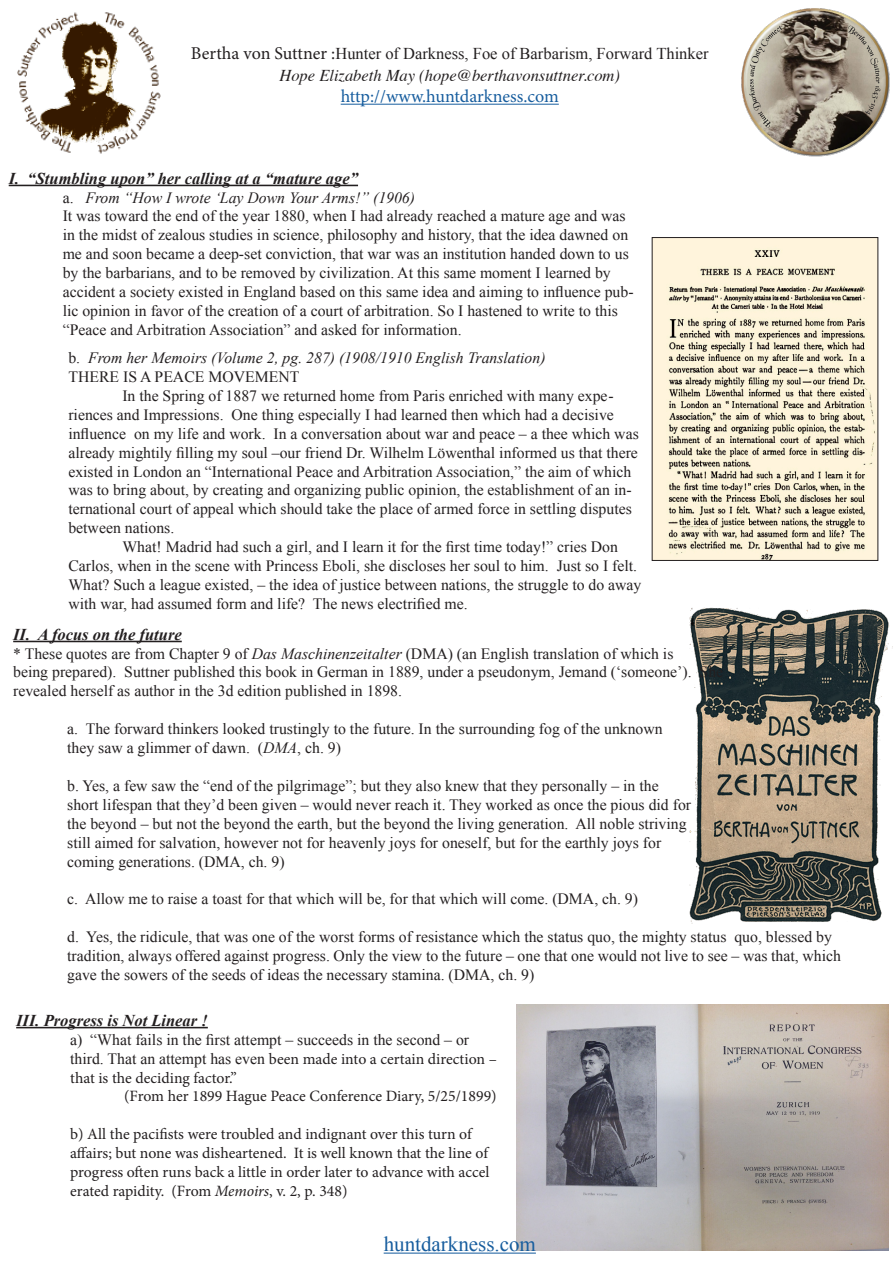
<style>
.page{position:relative;width:893px;height:1263px;background:#fff}
.page>*{position:absolute;margin:0;border:0;box-sizing:border-box;transform-origin:0 0}
.t1{font:21px "Times New Roman";color:#175d9e}
.t2{font:18px "Minion Pro";letter-spacing:-.005em;color:#175d9e}
.t3{font:italic 700 16.5px "Times New Roman";color:#231f20}
.t4{font:16.5px "Times New Roman";color:#231f20}
.t5{font:italic 16.5px "Times";color:#231f20}
.t6{font:15.75px/18.9px "Times New Roman";color:#231f20}
.t7{font:15.75px/18.9px "Minion Pro";color:#231f20}
.t8{font:italic 15.75px "Times New Roman";color:#231f20}
.s1{font-family:"Minion Pro";font-size:18px}
.s2{font-style:normal}
.s3{font-style:italic}
.s4{font-family:"Minion Pro"}
</style>
<div class="page">
<img style="left:516px;top:1004px;width:372px;height:247px">
<img style="left:741px;top:8px;width:149px;height:149px">
<img style="left:654px;top:239px;width:222px;height:320px">
<div style="left:652px;top:237px;width:226px;height:324px;border:1px solid #231f20"></div>
<img style="left:689px;top:607px;width:204px;height:317px">
<img style="left:17px;top:12px;width:144px;height:142px">
<hr style="left:9px;top:185px;width:349px;height:1px;background:#231f20">
<hr style="left:13px;top:641px;width:169px;height:1px;background:#231f20">
<hr style="left:341px;top:104px;width:218px;height:1px;background:#175d9e">
<hr style="left:16px;top:1027px;width:192px;height:1px;background:#231f20">
<hr style="left:384px;top:1252px;width:152px;height:1px;background:#175d9e">
<p class="t4" style="left:191px;top:43px;width:519px"><span class="s1">Bertha von Suttner :</span>Hunter of Darkness, Foe of Barbarism, Forward Thinker</p>
<p class="t5" style="left:279px;top:61px;width:342px">Hope Elizabeth May (hope@berthavonsuttner.com)</p>
<p class="t2" style="left:341px;top:85px;width:220px">http://www.huntdarkness.com</p>
<p class="t3" style="left:9px;top:167px;width:351px">I. “Stumbling upon” her calling at a “mature age”</p>
<p class="t8" style="left:63px;top:186px;width:354px"><span class="s2">a.</span> From “How I wrote ‘Lay Down Your Arms!” (1906)</p>
<p class="t6" style="left:63px;top:206px;width:564px">It was toward the end of the year 1880, when I had already reached a mature age and was</p>
<p class="t6" style="left:63px;top:225px;width:567px">in the midst of zealous studies in science, philosophy and history, that the idea dawned on</p>
<p class="t6" style="left:63px;top:244px;width:568px">me and soon became a deep-set conviction, that war was an institution handed down to us</p>
<p class="t6" style="left:63px;top:263px;width:550px">by the barbarians, and to be removed by civilization. At this same moment I learned by</p>
<p class="t6" style="left:63px;top:282px;width:572px">accident a society existed in England based on this same idea and aiming to influence pub-</p>
<p class="t6" style="left:63px;top:301px;width:557px">lic opinion in favor of the creation of a court of arbitration. So I hastened to write to this</p>
<p class="t6" style="left:63px;top:320px;width:400px">“Peace and Arbitration Association” and asked for information.</p>
<p class="t8" style="left:68px;top:347px;width:479px"><span class="s2">b.</span> From her Memoirs (Volume 2, pg. 287) (1908/1910 English Translation)</p>
<p class="t6" style="left:68px;top:367px;width:233px">THERE IS A PEACE MOVEMENT</p>
<p class="t6" style="left:68px;top:386px;width:572px;text-indent:54px">In the Spring of 1887 we returned home from Paris enriched with many expe&shy;riences and Impressions. One thing especially I had learned then which had a decisive influence on my life and work. In a conversation about war and peace – a thee which was</p>
<p class="t6" style="left:68px;top:443px;width:571px">already mightily filling my soul –our friend Dr. Wilhelm Löwenthal informed us that there</p>
<p class="t6" style="left:68px;top:462px;width:564px">existed in London an “International Peace and Arbitration Association,” the aim of which</p>
<p class="t6" style="left:68px;top:480px;width:565px">was to bring about, by creating and organizing public opinion, the establishment of an in-</p>
<p class="t6" style="left:68px;top:499px;width:565px">ternational court of appeal which should take the place of armed force in settling disputes</p>
<p class="t6" style="left:68px;top:518px;width:107px">between nations.</p>
<p class="t6" style="left:68px;top:537px;width:575px;text-indent:54px">What! Madrid had such a girl, and I learn it for the first time today!” cries Don<br>Carlos, when in the scene with Princess Eboli, she discloses her soul to him. Just so I felt.<br>What? Such a league existed, – the idea of justice between nations, the struggle to do away</p>
<p class="t6" style="left:68px;top:594px;width:401px">with war, had assumed form and life? The news electrified me.</p>
<p class="t3" style="left:13px;top:623px;width:170px">II. A focus on the future</p>
<p class="t6" style="left:13px;top:644px;width:662px">* These quotes are from Chapter 9 of <span class="s3">Das Maschinenzeitalter</span> (DMA) (an English translation of which is</p>
<p class="t6" style="left:13px;top:662px;width:711px">being prepared). Suttner published this book in German in 1889, under a pseudonym, Jemand (‘someone’). She</p>
<p class="t6" style="left:13px;top:681px;width:390px">revealed herself as author in the 3d edition published in 1898.</p>
<p class="t6" style="left:67px;top:719px;width:597px">a. The forward thinkers looked trustingly to the future. In the surrounding fog of the unknown</p>
<p class="t6" style="left:67px;top:738px;width:275px">they saw a glimmer of dawn. (<span class="s3">DMA</span>, ch. 9)</p>
<p class="t6" style="left:67px;top:776px;width:593px">b. Yes, a few saw the “end of the pilgrimage”; but they also knew that they personally – in the</p>
<p class="t6" style="left:67px;top:795px;width:625px">short lifespan that they’d been given – would never reach it. They worked as once the pious did for</p>
<p class="t6" style="left:67px;top:814px;width:621px">the beyond – but not the beyond the earth, but the beyond the living generation. All noble striving</p>
<p class="t6" style="left:67px;top:833px;width:596px">still aimed for salvation, however not for heavenly joys for oneself, but for the earthly joys for</p>
<p class="t6" style="left:67px;top:851px;width:219px">coming generations. (DMA, ch. 9)</p>
<p class="t6" style="left:67px;top:889px;width:572px">c. Allow me to raise a toast for that which will be, for that which will come. (DMA, ch. 9)</p>
<p class="t6" style="left:67px;top:927px;width:775px">d. Yes, the ridicule, that was one of the worst forms of resistance which the status quo, the mighty status quo, blessed by tradition, always offered against progress. Only the view to the future – one that one would not live to see – was that, which</p>
<p class="t6" style="left:67px;top:965px;width:469px">gave the sowers of the seeds of ideas the necessary stamina. (DMA, ch. 9)</p>
<p class="t3" style="left:16px;top:1009px;width:193px">III. Progress is Not Linear !</p>
<p class="t6" style="left:70px;top:1030px;width:428px">a) “What fails in the first attempt – succeeds in the second – or third. That an attempt has even <span class="s4">been made into a certain direction – that is the deciding factor.”</span></p>
<p class="t7" style="left:124px;top:1087px;width:374px">(From her 1899 Hague Peace Conference Diary, 5/25/1899)</p>
<p class="t7" style="left:70px;top:1125px;width:421px">b) All the pacifists were troubled and indignant over this turn of affairs; but none was disheartened. It is well known that the line of progress often runs back a little in order later to advance with accel erated rapidity. (From <span class="s3">Memoirs</span>, v. 2, p. 348)</p>
<p class="t1" style="left:384px;top:1230px;width:154px">huntdarkness.com</p>
</div>
